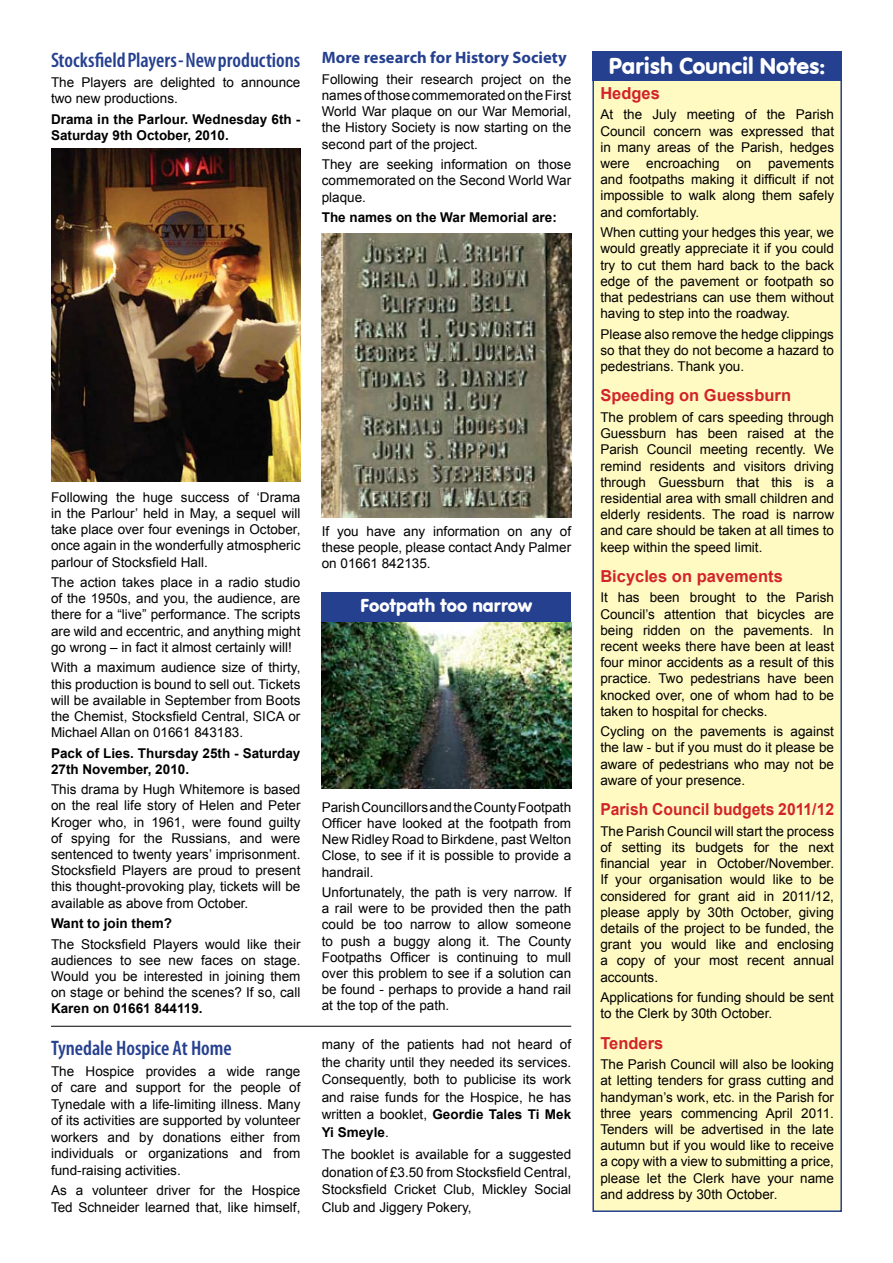
<style>
.page{position:relative;width:893px;height:1263px;background:#fff}
.page>*{position:absolute;margin:0;border:0;box-sizing:border-box;transform-origin:0 0}
.t1{font:24px "VAG Rundschrift D";letter-spacing:-.005em;color:#fff}
.t2{font:600 condensed 21px "Myriad Pro";color:#25408f}
.t3{font:19.5px "VAG Rundschrift D";letter-spacing:-.005em;color:#fff}
.t4{font:700 16.5px "Arial";color:#d2232a}
.t5{font:700 16.5px "Myriad Pro";color:#25408f}
.t6{font:700 16.5px "Arial";color:#d2232a;scale:.95 1}
.t7{font:13.5px/16.2px "Arial";color:#000;text-align:justify}
.t8{font:700 13.5px/16.2px "Arial";color:#000}
.s1{font-weight:700}
</style>
<div class="page">
<div style="left:593px;top:57px;width:248px;height:1154px;background:#fffac2"></div>
<div style="left:592px;top:56px;width:250px;height:1156px;border:2px solid #25408f"></div>
<div style="left:592px;top:51px;width:250px;height:30px;background:#25408f"></div>
<img style="left:51px;top:149px;width:249px;height:333px">
<img style="left:322px;top:234px;width:249px;height:283px">
<div style="left:322px;top:592px;width:249px;height:32px;background:#25408f"></div>
<img style="left:322px;top:622px;width:249px;height:166px">
<hr style="left:51px;top:1026px;width:520px;height:1px;background:#000">
<h2 class="t2" style="left:51px;top:47px;width:251px">Stocksfield Players - New productions</h2>
<p class="t7" style="left:51px;top:75px;width:251px">The Players are delighted to announce two new productions.</p>
<p class="t8" style="left:51px;top:111px;width:251px">Drama in the Parlour. Wednesday 6th -<br>Saturday 9th October, 2010.</p>
<p class="t5" style="left:322px;top:47px;width:247px">More research for History Society</p>
<p class="t7" style="left:322px;top:71px;width:251px">Following their research project on the names of those commemorated on the First World War plaque on our War Memorial, the History Society is now starting on the second part of the project.</p>
<p class="t7" style="left:322px;top:156px;width:251px">They are seeking information on those commemorated on the Second World War plaque.</p>
<p class="t8" style="left:322px;top:210px;width:237px">The names on the War Memorial are:</p>
<p class="t7" style="left:51px;top:489px;width:251px">Following the huge success of ‘Drama in the Parlour’ held in May, a sequel will take place over four evenings in October, once again in the wonderfully atmospheric parlour of Stocksfield Hall.</p>
<p class="t7" style="left:51px;top:574px;width:251px">The action takes place in a radio studio of the 1950s, and you, the audience, are there for a “live” performance. The scripts are wild and eccentric, and anything might go wrong – in fact it almost certainly will!</p>
<p class="t7" style="left:51px;top:660px;width:251px">With a maximum audience size of thirty, this production is bound to sell out. Tickets will be available in September from Boots the Chemist, Stocksfield Central, SICA or Michael Allan on 01661 843183.</p>
<p class="t8" style="left:51px;top:745px;width:251px">Pack of Lies. Thursday 25th - Saturday<br>27th November, 2010.</p>
<p class="t7" style="left:51px;top:781px;width:251px">This drama by Hugh Whitemore is based on the real life story of Helen and Peter Kroger who, in 1961, were found guilty of spying for the Russians, and were sentenced to twenty years’ imprisonment.<br>Stocksfield Players are proud to present this thought-provoking play, tickets will be available as above from October.</p>
<p class="t8" style="left:51px;top:916px;width:123px">Want to join them?</p>
<p class="t7" style="left:51px;top:936px;width:251px">The Stocksfield Players would like their audiences to see new faces on stage.<br>Would you be interested in joining them on stage or behind the scenes? If so, call</p>
<p class="t8" style="left:51px;top:1001px;width:153px">Karen on 01661 844119.</p>
<h2 class="t2" style="left:51px;top:1035px;width:182px">Tynedale Hospice At Home</h2>
<p class="t7" style="left:51px;top:1063px;width:251px">The Hospice provides a wide range of care and support for the people of Tynedale with a life-limiting illness. Many of its activities are supported by volunteer workers and by donations either from individuals or organizations and from fund-raising activities.</p>
<p class="t7" style="left:51px;top:1182px;width:251px">As a volunteer driver for the Hospice<br>Ted Schneider learned that, like himself,</p>
<p class="t7" style="left:322px;top:523px;width:251px">If you have any information on any of these people, please contact Andy Palmer on 01661 842135.</p>
<h3 class="t3" style="left:361px;top:594px;width:173px">Footpath too narrow</h3>
<p class="t7" style="left:322px;top:799px;width:251px">Parish Councillors and the County Footpath Officer have looked at the footpath from New Ridley Road to Birkdene, past Welton Close, to see if it is possible to provide a handrail.</p>
<p class="t7" style="left:322px;top:884px;width:251px">Unfortunately, the path is very narrow. If a rail were to be provided then the path could be too narrow to allow someone to push a buggy along it. The County Footpaths Officer is continuing to mull over this problem to see if a solution can be found - perhaps to provide a hand rail at the top of the path.</p>
<p class="t7" style="left:322px;top:1035px;width:251px;line-height:17.7px">many of the patients had not heard of the charity until they needed its services.<br>Consequently, both to publicise its work and raise funds for the Hospice, he has written a booklet, <span class="s1">Geordie Tales Ti Mek Yi Smeyle</span>.</p>
<p class="t7" style="left:322px;top:1145px;width:251px;line-height:17.7px">The booklet is available for a suggested donation of £3.50 from Stocksfield Central, Stocksfield Cricket Club, Mickley Social Club and Jiggery Pokery,</p>
<h1 class="t1" style="left:609px;top:52px;width:218px">Parish Council Notes:</h1>
<p class="t4" style="left:600px;top:82px;width:61px">Hedges</p>
<p class="t7" style="left:600px;top:107px;width:235px">At the July meeting of the Parish Council concern was expressed that in many areas of the Parish, hedges were encroaching on pavements and footpaths making it difficult if not impossible to walk along them safely and comfortably.</p>
<p class="t7" style="left:600px;top:224px;width:235px">When cutting your hedges this year, we would greatly appreciate it if you could try to cut them hard back to the back edge of the pavement or footpath so that pedestrians can use them without having to step into the roadway.</p>
<p class="t7" style="left:600px;top:326px;width:235px">Please also remove the hedge clippings so that they do not become a hazard to pedestrians. Thank you.</p>
<p class="t4" style="left:600px;top:385px;width:192px">Speeding on Guessburn</p>
<p class="t7" style="left:600px;top:409px;width:235px">The problem of cars speeding through Guessburn has been raised at the Parish Council meeting recently. We remind residents and visitors driving through Guessburn that this is a residential area with small children and elderly residents. The road is narrow and care should be taken at all times to keep within the speed limit.</p>
<p class="t4" style="left:600px;top:565px;width:184px">Bicycles on pavements</p>
<p class="t7" style="left:600px;top:590px;width:235px">It has been brought to the Parish Council’s attention that bicycles are being ridden on the pavements. In recent weeks there have been at least four minor accidents as a result of this practice. Two pedestrians have been knocked over, one of whom had to be taken to hospital for checks.</p>
<p class="t7" style="left:600px;top:723px;width:235px">Cycling on the pavements is against the law - but if you must do it please be aware of pedestrians who may not be aware of your presence.</p>
<p class="t6" style="left:600px;top:799px;width:248px">Parish Council budgets 2011/12</p>
<p class="t7" style="left:600px;top:823px;width:235px">The Parish Council will start the process of setting its budgets for the next financial year in October/November.<br>If your organisation would like to be considered for grant aid in 2011/12, please apply by 30th October, giving details of the project to be funded, the grant you would like and enclosing a copy of your most recent annual accounts.</p>
<p class="t7" style="left:600px;top:989px;width:235px">Applications for funding should be sent to the Clerk by 30th October.</p>
<p class="t4" style="left:600px;top:1032px;width:64px">Tenders</p>
<p class="t7" style="left:600px;top:1056px;width:235px">The Parish Council will also be looking at letting tenders for grass cutting and handyman’s work, etc. in the Parish for three years commencing April 2011.<br>Tenders will be advertised in the late autumn but if you would like to receive a copy with a view to submitting a price, please let the Clerk have your name and address by 30th October.</p>
</div>
